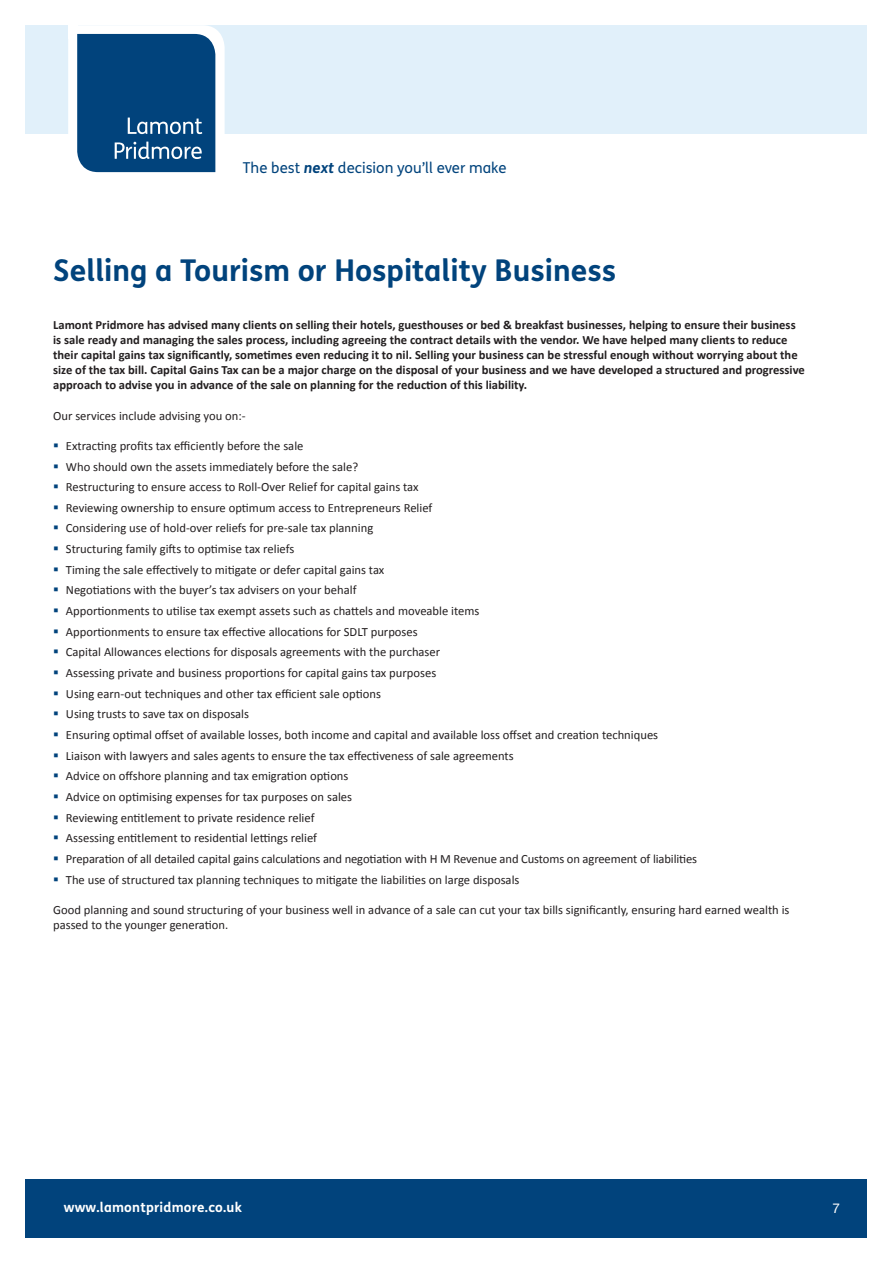
<style>
.page{position:relative;width:893px;height:1263px;background:#fff}
.page>*{position:absolute;margin:0;border:0;box-sizing:border-box;transform-origin:0 0}
.t1{font:700 30px "FS Me";color:#01437c}
.t2{font:15px "FS Me";color:#01437c}
.t3{font:700 13.5px "FS Me";letter-spacing:.015em;color:#fff}
.t4{font:13.5px "Helvetica Neue";color:#fff}
.t5{font:12.6px/15.1px "Calibri";color:#231f20}
.t6{font:700 12.6px/15.1px "Calibri";color:#231f20}
.s1{font-weight:700;font-style:italic}
.s2{color:#01437c}
</style>
<div class="page">
<div style="left:26px;top:1179px;width:841px;height:58px;background:#01437c"></div>
<div style="left:26px;top:26px;width:841px;height:108px;background:#e1f0fa"></div>
<svg style="left:68px;top:26px;width:157px;height:147px;background:#376b98"></svg>
<p class="t2" style="left:243px;top:158px;width:265px">The best <span class="s1">next</span> decision you’ll ever make</p>
<p class="t1" style="left:53px;top:247px;width:564px">Selling a Tourism or Hospitality Business</p>
<p class="t6" style="left:53px;top:317px;width:753px">Lamont Pridmore has advised many clients on selling their hotels, guesthouses or bed &amp; breakfast businesses, helping to ensure their business is sale ready and managing the sales process, including agreeing the contract details with the vendor. We have helped many clients to reduce their capital gains tax significantly, sometimes even reducing it to nil. Selling your business can be stressful enough without worrying about the size of the tax bill. Capital Gains Tax can be a major charge on the disposal of your business and we have developed a structured and progressive approach to advise you in advance of the sale on planning for the reduction of this liability.</p>
<p class="t5" style="left:53px;top:408px;width:194px">Our services include advising you on:-</p>
<p class="t5" style="left:53px;top:438px;width:252px"><span class="s2">▪</span> Extracting profits tax efficiently before the sale</p>
<p class="t5" style="left:53px;top:459px;width:307px"><span class="s2">▪</span> Who should own the assets immediately before the sale?</p>
<p class="t5" style="left:53px;top:479px;width:367px"><span class="s2">▪</span> Restructuring to ensure access to Roll-Over Relief for capital gains tax</p>
<p class="t5" style="left:53px;top:500px;width:381px"><span class="s2">▪</span> Reviewing ownership to ensure optimum access to Entrepreneurs Relief</p>
<p class="t5" style="left:53px;top:521px;width:322px"><span class="s2">▪</span> Considering use of hold-over reliefs for pre-sale tax planning</p>
<p class="t5" style="left:53px;top:541px;width:243px"><span class="s2">▪</span> Structuring family gifts to optimise tax reliefs</p>
<p class="t5" style="left:53px;top:562px;width:333px"><span class="s2">▪</span> Timing the sale effectively to mitigate or defer capital gains tax</p>
<p class="t5" style="left:53px;top:583px;width:305px"><span class="s2">▪</span> Negotiations with the buyer’s tax advisers on your behalf</p>
<p class="t5" style="left:53px;top:603px;width:428px"><span class="s2">▪</span> Apportionments to utilise tax exempt assets such as chattels and moveable items</p>
<p class="t5" style="left:53px;top:624px;width:366px"><span class="s2">▪</span> Apportionments to ensure tax effective allocations for SDLT purposes</p>
<p class="t5" style="left:53px;top:645px;width:389px"><span class="s2">▪</span> Capital Allowances elections for disposals agreements with the purchaser</p>
<p class="t5" style="left:53px;top:665px;width:385px"><span class="s2">▪</span> Assessing private and business proportions for capital gains tax purposes</p>
<p class="t5" style="left:53px;top:686px;width:329px"><span class="s2">▪</span> Using earn-out techniques and other tax efficient sale options</p>
<p class="t5" style="left:53px;top:707px;width:197px"><span class="s2">▪</span> Using trusts to save tax on disposals</p>
<p class="t5" style="left:53px;top:727px;width:607px"><span class="s2">▪</span> Ensuring optimal offset of available losses, both income and capital and available loss offset and creation techniques</p>
<p class="t5" style="left:53px;top:748px;width:462px"><span class="s2">▪</span> Liaison with lawyers and sales agents to ensure the tax effectiveness of sale agreements</p>
<p class="t5" style="left:53px;top:768px;width:297px"><span class="s2">▪</span> Advice on offshore planning and tax emigration options</p>
<p class="t5" style="left:53px;top:789px;width:300px"><span class="s2">▪</span> Advice on optimising expenses for tax purposes on sales</p>
<p class="t5" style="left:53px;top:810px;width:263px"><span class="s2">▪</span> Reviewing entitlement to private residence relief</p>
<p class="t5" style="left:53px;top:830px;width:265px"><span class="s2">▪</span> Assessing entitlement to residential lettings relief</p>
<p class="t5" style="left:53px;top:851px;width:645px"><span class="s2">▪</span> Preparation of all detailed capital gains calculations and negotiation with H M Revenue and Customs on agreement of liabilities</p>
<p class="t5" style="left:53px;top:872px;width:468px"><span class="s2">▪</span> The use of structured tax planning techniques to mitigate the liabilities on large disposals</p>
<p class="t5" style="left:53px;top:902px;width:738px">Good planning and sound structuring of your business well in advance of a sale can cut your tax bills significantly, ensuring hard earned wealth is passed to the younger generation.</p>
<p class="t3" style="left:64px;top:1196px;width:180px">www.lamontpridmore.co.uk</p>
<p class="t4" style="left:832px;top:1200px;width:9px">7</p>
</div>
